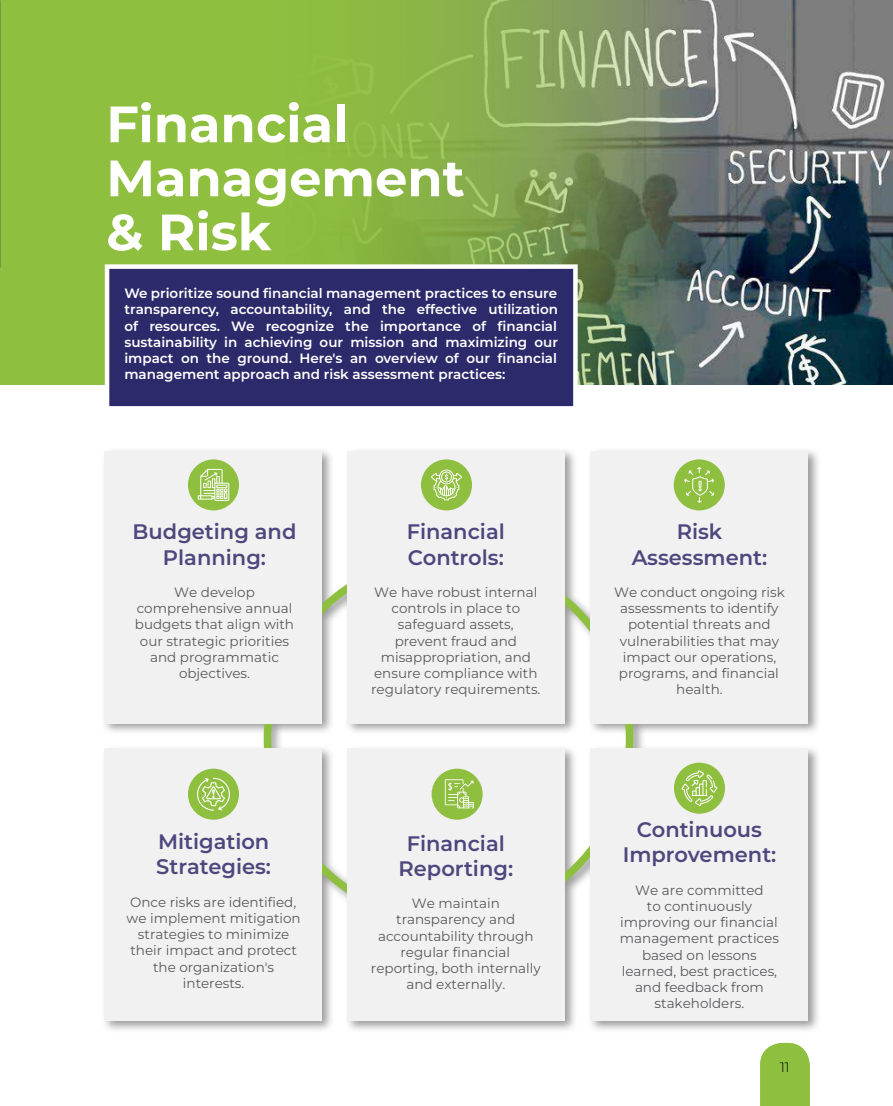
<style>
.page{position:relative;width:893px;height:1106px;background:#fff}
.page>*{position:absolute;margin:0;border:0;box-sizing:border-box;transform-origin:0 0}
.t1{font:700 51px/54px "Montserrat";color:#fff}
.t2{font:600 21px/25.2px "Montserrat";color:#4e477d;text-align:center}
.t3{font:13.5px/16.2px "Montserrat";color:#58595b;text-align:center}
.t4{font:600 13.5px/16.2px "Montserrat";color:#fff;text-align:justify}
.t5{font:300 13.5px "Montserrat";color:#000}
</style>
<div class="page">
<div style="left:1px;top:1px;width:891px;height:384px;background:#8ebf3f"></div>
<img style="left:358px;top:1px;width:534px;height:384px">
<svg style="left:760px;top:1042px;width:50px;height:64px;background:#96c44e"></svg>
<svg style="left:0;top:0;width:1px;height:385px"></svg>
<div style="left:105px;top:264px;width:473px;height:146px;background:#2c2a6b;border:4px solid #fff"></div>
<svg style="left:104px;top:450px;width:714px;height:580px"></svg>
<div style="left:105px;top:451px;width:217px;height:272px;background:#f1f1f2"></div>
<div style="left:188px;top:459px;width:51px;height:51px;background:#8ebf3f;border-radius:50%"></div>
<svg style="left:198px;top:469px;width:31px;height:32px"></svg>
<div style="left:348px;top:451px;width:217px;height:272px;background:#f1f1f2"></div>
<div style="left:421px;top:459px;width:51px;height:51px;background:#8ebf3f;border-radius:50%"></div>
<svg style="left:431px;top:469px;width:31px;height:31px"></svg>
<div style="left:591px;top:451px;width:217px;height:272px;background:#f1f1f2"></div>
<div style="left:674px;top:459px;width:51px;height:51px;background:#8ebf3f;border-radius:50%"></div>
<svg style="left:684px;top:467px;width:30px;height:36px"></svg>
<div style="left:105px;top:748px;width:217px;height:272px;background:#f1f1f2"></div>
<div style="left:188px;top:768px;width:51px;height:51px;background:#8ebf3f;border-radius:50%"></div>
<svg style="left:197px;top:777px;width:33px;height:33px"></svg>
<div style="left:348px;top:748px;width:217px;height:272px;background:#f1f1f2"></div>
<div style="left:432px;top:768px;width:51px;height:51px;background:#8ebf3f;border-radius:50%"></div>
<svg style="left:445px;top:779px;width:29px;height:29px"></svg>
<div style="left:591px;top:748px;width:217px;height:272px;background:#f1f1f2"></div>
<div style="left:674px;top:762px;width:51px;height:51px;background:#8ebf3f;border-radius:50%"></div>
<svg style="left:682px;top:770px;width:36px;height:36px"></svg>
<h1 class="t1" style="left:106px;top:95px;width:360px">Financial<br>Management &amp; Risk</h1>
<p class="t4" style="left:124px;top:285px;width:435px">We prioritize sound financial management practices to ensure transparency, accountability, and the effective utilization of resources. We recognize the importance of financial sustainability in achieving our mission and maximizing our impact on the ground. Here's an overview of our financial management approach and risk assessment practices:</p>
<h2 class="t2" style="left:133px;top:518px;width:165px">Budgeting and<br>Planning:</h2>
<p class="t3" style="left:135px;top:583px;width:161px">We develop comprehensive annual budgets that align with our strategic priorities and programmatic objectives.</p>
<h2 class="t2" style="left:156px;top:828px;width:116px;text-align:left">Mitigation<br>Strategies:</h2>
<p class="t3" style="left:127px;top:893px;width:176px">Once risks are identified, we implement mitigation strategies to minimize their impact and protect the organization's interests.</p>
<h2 class="t2" style="left:407px;top:518px;width:99px;text-align:left">Financial<br>Controls:</h2>
<p class="t3" style="left:371px;top:583px;width:171px">We have robust internal controls in place to safeguard assets, prevent fraud and misappropriation, and ensure compliance with regulatory requirements.</p>
<h2 class="t2" style="left:399px;top:829px;width:116px">Financial<br>Reporting:</h2>
<p class="t3" style="left:371px;top:894px;width:171px">We maintain transparency and accountability through regular financial reporting, both internally and externally.</p>
<h2 class="t2" style="left:632px;top:518px;width:137px">Risk<br>Assessment:</h2>
<p class="t3" style="left:614px;top:583px;width:172px">We conduct ongoing risk assessments to identify potential threats and vulnerabilities that may impact our operations, programs, and financial health.</p>
<h2 class="t2" style="left:623px;top:816px;width:155px">Continuous<br>Improvement:</h2>
<p class="t3" style="left:620px;top:881px;width:160px">We are committed<br>to continuously improving our financial management practices based on lessons learned, best practices, and feedback from stakeholders.</p>
<p class="t5" style="left:780px;top:1058px;width:11px">11</p>
</div>
